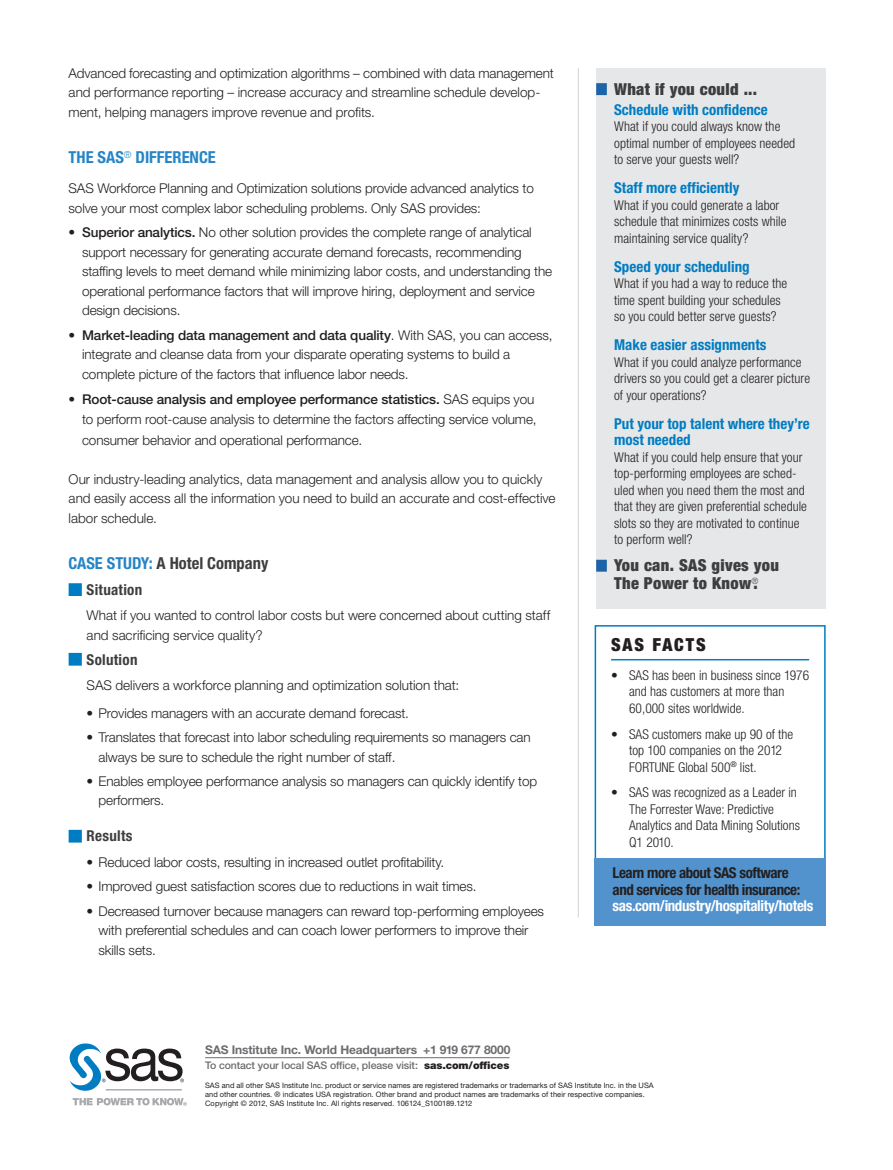
<style>
.page{position:relative;width:893px;height:1170px;background:#fff}
.page>*{position:absolute;margin:0;border:0;box-sizing:border-box;transform-origin:0 0}
.sidebar_SAS_FACTS{font:900 condensed 18px "Helvetica Neue LT Std";letter-spacing:.1em;color:#231f20}
.Sidebar_Subhd_1__Blu{font:900 condensed 16.5px/18px "Helvetica Neue LT Std";letter-spacing:.02em;color:#3e3e3f}
.Subhd_1__Body-Caps{font:700 condensed 16.5px "Helvetica Neue LT Std";color:#3e3e3f}
.Subhd_1__Body-Caps-2{font:700 condensed 16.5px "Helvetica Neue LT Std";color:#2585c6}
.Sidebar_Subhd_2__Blu{font:700 condensed 15px/16.5px "Helvetica Neue LT Std";color:#007cc2}
.Sidebar_Subhd_2__Blu-2{font:700 condensed 15px/16.5px "Helvetica Neue LT Std";letter-spacing:-.03em;color:#231f20}
.Subhd_2__Body-Blue{font:700 condensed 15px "Helvetica Neue LT Std";letter-spacing:.02em;color:#3e3e3f}
.Sidebar_body_text{font:300 condensed 13.5px/16.5px "Helvetica Neue LT Std";letter-spacing:.005em;color:#231f20}
.Bullet_lists__Body{font:300 13.5px/19.5px "Helvetica Neue LT Std";letter-spacing:-.01em;color:#231f20}
.Bullet_list_indent{font:300 13.5px/19.5px "Helvetica Neue LT Std";letter-spacing:-.01em;color:#231f20}
.Body{font:300 13.5px/19.5px "Helvetica Neue LT Std";color:#231f20}
.Body_before_bullet{font:300 13.5px/20.2px "Helvetica Neue LT Std";letter-spacing:-.01em;color:#231f20}
.Sidebar_SAS_FACTS_bu{font:300 condensed 13.5px/16.5px "Helvetica Neue LT Std";color:#231f20}
.Bullet_lists__last_b{font:300 13.5px/20.2px "Helvetica Neue LT Std";letter-spacing:-.01em;color:#231f20}
.Bullet_list_indent_L{font:300 13.5px/19.5px "Helvetica Neue LT Std";letter-spacing:-.01em;color:#231f20}
.t1{font:700 12px "Helvetica Neue LT Std";letter-spacing:-.01em;color:#6c6d70}
.t2{font:500 10.5px "Helvetica Neue LT Std";letter-spacing:-.01em;color:#6c6d70}
.t3{font:7.5px/9px "Helvetica Neue LT Std";color:#231f20}
.s1{font-weight:500}
.s2{color:#2585c6}
.s3{color:#fff}
.s4{font-weight:900;color:#231f20}
</style>
<div class="page">
<div style="left:69px;top:583px;width:13px;height:13px;background:#007cc2"></div>
<div style="left:69px;top:653px;width:13px;height:12px;background:#007cc2"></div>
<div style="left:69px;top:829px;width:13px;height:13px;background:#007cc2"></div>
<hr style="left:578px;top:68px;width:1px;height:849px;background:#d1d2d4">
<div style="left:596px;top:68px;width:230px;height:541px;background:#e6e7e9"></div>
<div style="left:596px;top:83px;width:11px;height:12px;background:#1d64a6"></div>
<div style="left:596px;top:559px;width:11px;height:12px;background:#1d64a6"></div>
<hr style="left:611px;top:659px;width:198px;height:1px;background:#007cc2">
<div style="left:595px;top:625px;width:231px;height:239px;border:2px solid #007cc2"></div>
<div style="left:595px;top:858px;width:231px;height:67px;background:#5293ce"></div>
<hr style="left:205px;top:1057px;width:305px;height:1px;background:#6c6d70">
<svg style="left:69px;top:1043px;width:118px;height:62px"></svg>
<hr style="left:106px;top:1089px;width:76px;height:1px;background:#808285">
<p class="Body" style="left:69px;top:63px;width:487px">Advanced forecasting and optimization algorithms – combined with data management and performance reporting – increase accuracy and streamline schedule develop&shy;ment, helping managers improve revenue and profits.</p>
<p class="Subhd_1__Body-Caps-2" style="left:69px;top:147px;width:149px">THE SAS<sup>®</sup> DIFFERENCE</p>
<p class="Body_before_bullet" style="left:69px;top:177px;width:467px">SAS Workforce Planning and Optimization solutions provide advanced analytics to solve your most complex labor scheduling problems. Only SAS provides:</p>
<p class="Bullet_lists__Body" style="left:82px;top:222px;width:472px;text-indent:-14px">• <span class="s1">Superior analytics.</span> No other solution provides the complete range of analytical support necessary for generating accurate demand forecasts, recommending staffing levels to meet demand while minimizing labor costs, and understanding the operational performance factors that will improve hiring, deployment and service design decisions.</p>
<p class="Bullet_lists__Body" style="left:82px;top:325px;width:472px;text-indent:-14px">• <span class="s1">Market-leading data management and data quality</span>. With SAS, you can access, integrate and cleanse data from your disparate operating systems to build a complete picture of the factors that influence labor needs.</p>
<p class="Bullet_lists__last_b" style="left:82px;top:389px;width:456px;text-indent:-14px">• <span class="s1">Root-cause analysis and employee performance statistics.</span> SAS equips you to perform root-cause analysis to determine the factors affecting service volume, consumer behavior and operational performance.</p>
<p class="Body" style="left:69px;top:468px;width:488px">Our industry-leading analytics, data management and analysis allow you to quickly and easily access all the information you need to build an accurate and cost-effective labor schedule.</p>
<p class="Subhd_1__Body-Caps" style="left:69px;top:553px;width:201px"><span class="s2">CASE STUDY:</span> A Hotel Company</p>
<p class="Subhd_2__Body-Blue" style="left:87px;top:580px;width:57px">Situation</p>
<p class="Body_before_bullet" style="left:87px;top:605px;width:465px;line-height:19.5px">What if you wanted to control labor costs but were concerned about cutting staff and sacrificing service quality?</p>
<p class="Subhd_2__Body-Blue" style="left:87px;top:650px;width:52px">Solution</p>
<p class="Body_before_bullet" style="left:87px;top:674px;width:374px">SAS delivers a workforce planning and optimization solution that:</p>
<p class="Bullet_list_indent" style="left:87px;top:702px;width:324px">• Provides managers with an accurate demand forecast.</p>
<p class="Bullet_list_indent" style="left:99px;top:727px;width:434px;text-indent:-12px">• Translates that forecast into labor scheduling requirements so managers can always be sure to schedule the right number of staff.</p>
<p class="Bullet_list_indent_L" style="left:99px;top:771px;width:440px;text-indent:-12px">• Enables employee performance analysis so managers can quickly identify top performers.</p>
<p class="Subhd_2__Body-Blue" style="left:87px;top:827px;width:47px">Results</p>
<p class="Bullet_list_indent" style="left:87px;top:852px;width:359px">• Reduced labor costs, resulting in increased outlet profitability.</p>
<p class="Bullet_list_indent" style="left:87px;top:876px;width:391px">• Improved guest satisfaction scores due to reductions in wait times.</p>
<p class="Bullet_list_indent" style="left:99px;top:900px;width:447px;text-indent:-12px">• Decreased turnover because managers can reward top-performing employees with preferential schedules and can coach lower performers to improve their skills sets.</p>
<p class="Sidebar_Subhd_1__Blu" style="left:614px;top:80px;width:145px">What if you could ...</p>
<p class="Sidebar_Subhd_2__Blu" style="left:614px;top:101px;width:155px">Schedule with confidence</p>
<p class="Sidebar_body_text" style="left:614px;top:118px;width:182px">What if you could always know the optimal number of employees needed to serve your guests well?</p>
<p class="Sidebar_Subhd_2__Blu" style="left:614px;top:179px;width:127px">Staff more efficiently</p>
<p class="Sidebar_body_text" style="left:614px;top:197px;width:174px">What if you could generate a labor schedule that minimizes costs while maintaining service quality?</p>
<p class="Sidebar_Subhd_2__Blu" style="left:614px;top:258px;width:137px">Speed your scheduling</p>
<p class="Sidebar_body_text" style="left:614px;top:275px;width:175px">What if you had a way to reduce the time spent building your schedules so you could better serve guests?</p>
<p class="Sidebar_Subhd_2__Blu" style="left:614px;top:336px;width:154px">Make easier assignments</p>
<p class="Sidebar_body_text" style="left:614px;top:354px;width:197px">What if you could analyze performance drivers so you could get a clearer picture of your operations?</p>
<p class="Sidebar_Subhd_2__Blu" style="left:614px;top:415px;width:197px">Put your top talent where they’re most needed</p>
<p class="Sidebar_body_text" style="left:614px;top:448px;width:194px">What if you could help ensure that your top-performing employees are sched&shy;uled when you need them the most and that they are given preferential schedule slots so they are motivated to continue to perform well?</p>
<p class="Sidebar_Subhd_1__Blu" style="left:614px;top:556px;width:166px">You can. SAS gives you<br>The Power to Know<sup>®</sup>.</p>
<p class="sidebar_SAS_FACTS" style="left:611px;top:634px;width:96px">SAS FACTS</p>
<p class="Sidebar_SAS_FACTS_bu" style="left:629px;top:666px;width:182px;text-indent:-18px">• SAS has been in business since 1976 and has customers at more than<br>60,000 sites worldwide.</p>
<p class="Sidebar_SAS_FACTS_bu" style="left:629px;top:725px;width:166px;text-indent:-18px">• SAS customers make up 90 of the top 100 companies on the 2012<br>FORTUNE Global 500<sup>®</sup> list.</p>
<p class="Sidebar_SAS_FACTS_bu" style="left:629px;top:783px;width:172px;text-indent:-18px">• SAS was recognized as a Leader in<br>The Forrester Wave: Predictive<br>Analytics and Data Mining Solutions<br>Q1 2010.</p>
<p class="Sidebar_Subhd_2__Blu-2" style="left:613px;top:864px;width:202px">Learn more about SAS software and services for health insurance: <span class="s3">sas.com/industry/hospitality/hotels</span></p>
<p class="t1" style="left:205px;top:1041px;width:307px">SAS Institute Inc. World Headquarters +1 919 677 8000</p>
<p class="t2" style="left:205px;top:1058px;width:306px">To contact your local SAS office, please visit: <span class="s4">sas.com/offices</span></p>
<p class="t3" style="left:205px;top:1080px;width:450px">SAS and all other SAS Institute Inc. product or service names are registered trademarks or trademarks of SAS Institute Inc. in the USA and other countries. ® indicates USA registration. Other brand and product names are trademarks of their respective companies.<br>Copyright © 2012, SAS Institute Inc. All rights reserved. 106124_S100189.1212</p>
</div>
